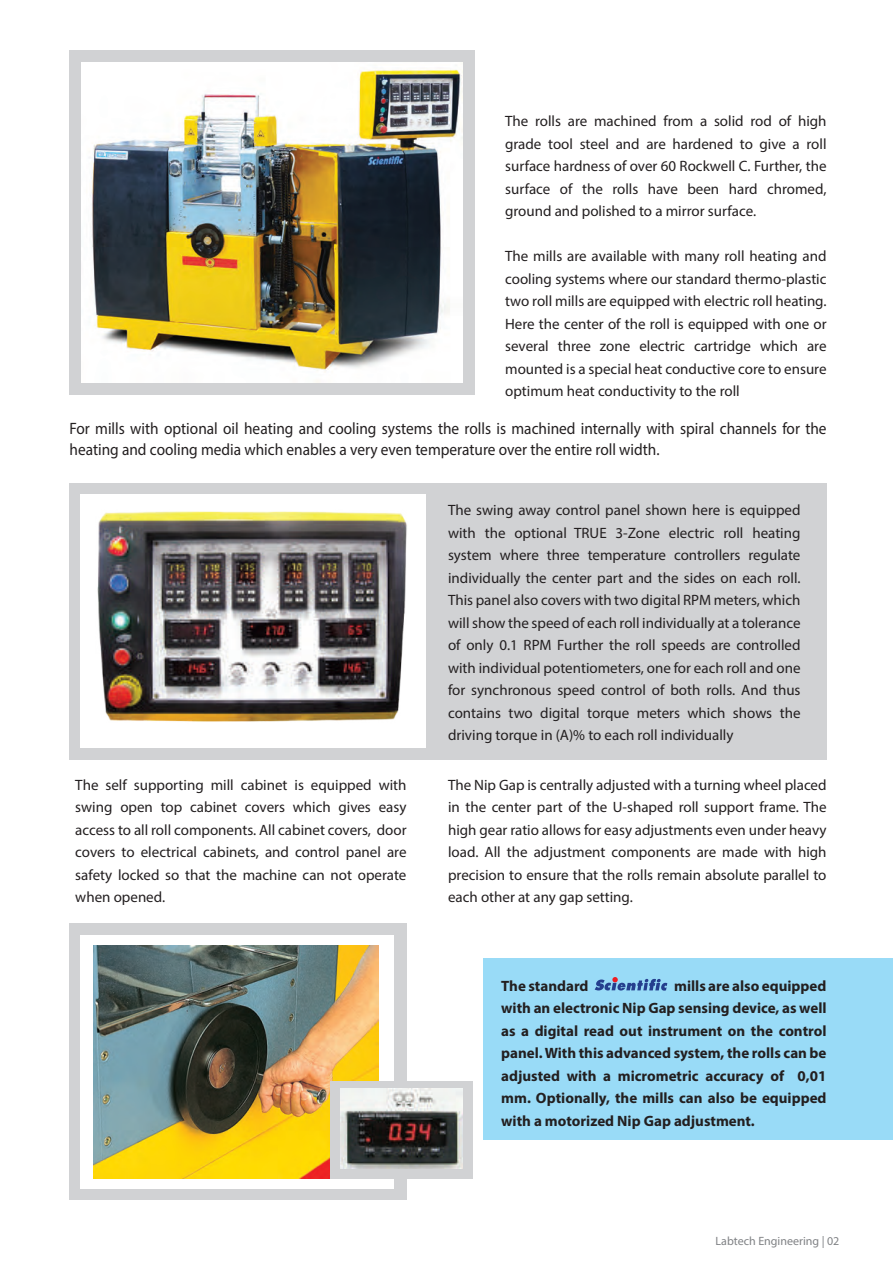
<style>
.page{position:relative;width:893px;height:1263px;background:#fff}
.page>*{position:absolute;margin:0;border:0;box-sizing:border-box;transform-origin:0 0}
.t1{font:16.5px/21px "Myriad Pro";color:#231f20;scale:.93 1}
.t2{font:15px/22.5px "Myriad Pro";color:#231f20;text-align:justify}
.t3{font:700 15px/22.5px "Myriad Pro";color:#231f20;text-align:justify}
.t4{font:12px "Myriad Pro";color:#808285}
</style>
<div class="page">
<div style="left:483px;top:958px;width:410px;height:182px;background:#99dbf7"></div>
<div style="left:70px;top:923px;width:336px;height:277px;background:#d1d2d4"></div>
<div style="left:80px;top:935px;width:314px;height:254px;background:#fff"></div>
<div style="left:70px;top:484px;width:756px;height:276px;background:#d1d2d4"></div>
<svg style="left:595px;top:977px;width:72px;height:14px"></svg>
<img style="left:94px;top:946px;width:285px;height:232px">
<div style="left:70px;top:50px;width:405px;height:345px;background:#d1d2d4"></div>
<img style="left:82px;top:63px;width:381px;height:319px">
<div style="left:80px;top:494px;width:346px;height:253px;background:#fff"></div>
<img style="left:97px;top:511px;width:310px;height:211px">
<div style="left:330px;top:1081px;width:142px;height:97px;background:#d1d2d4"></div>
<img style="left:340px;top:1088px;width:123px;height:80px">
<p class="t2" style="left:505px;top:110px;width:323px">The rolls are machined from a solid rod of high grade tool steel and are hardened to give a roll surface hardness of over 60 Rockwell C. Further, the surface of the rolls have been hard chromed, ground and polished to a mirror surface.</p>
<p class="t2" style="left:505px;top:245px;width:323px">The mills are available with many roll heating and cooling systems where our standard thermo-plastic two roll mills are equipped with electric roll heating.<br>Here the center of the roll is equipped with one or several three zone electric cartridge which are mounted is a special heat conductive core to ensure optimum heat conductivity to the roll</p>
<p class="t1" style="left:70px;top:417px;width:816px">For mills with optional oil heating and cooling systems the rolls is machined internally with spiral channels for the heating and cooling media which enables a very even temperature over the entire roll width.</p>
<p class="t2" style="left:75px;top:773px;width:333px">The self supporting mill cabinet is equipped with swing open top cabinet covers which gives easy access to all roll components. All cabinet covers, door covers to electrical cabinets, and control panel are safety locked so that the machine can not operate when opened.</p>
<p class="t2" style="left:448px;top:499px;width:354px">The swing away control panel shown here is equipped with the optional TRUE 3-Zone electric roll heating system where three temperature controllers regulate individually the center part and the sides on each roll.<br>This panel also covers with two digital RPM meters, which will show the speed of each roll individually at a tolerance of only 0.1 RPM Further the roll speeds are controlled with individual potentiometers, one for each roll and one for synchronous speed control of both rolls. And thus contains two digital torque meters which shows the driving torque in (A)% to each roll individually</p>
<p class="t2" style="left:448px;top:773px;width:380px">The Nip Gap is centrally adjusted with a turning wheel placed in the center part of the U-shaped roll support frame. The high gear ratio allows for easy adjustments even under heavy load. All the adjustment components are made with high precision to ensure that the rolls remain absolute parallel to each other at any gap setting.</p>
<p class="t3" style="left:501px;top:974px;width:327px;text-indent:173px">mills are also equipped with an electronic Nip Gap sensing device, as well as a digital read out instrument on the control panel. With this advanced system, the rolls can be adjusted with a micrometric accuracy of 0,01 mm. Optionally, the mills can also be equipped with a motorized Nip Gap adjustment.</p>
<p class="t3" style="left:501px;top:974px;width:89px">The standard</p>
<p class="t4" style="left:716px;top:1233px;width:125px">Labtech Engineering | 02</p>
</div>
